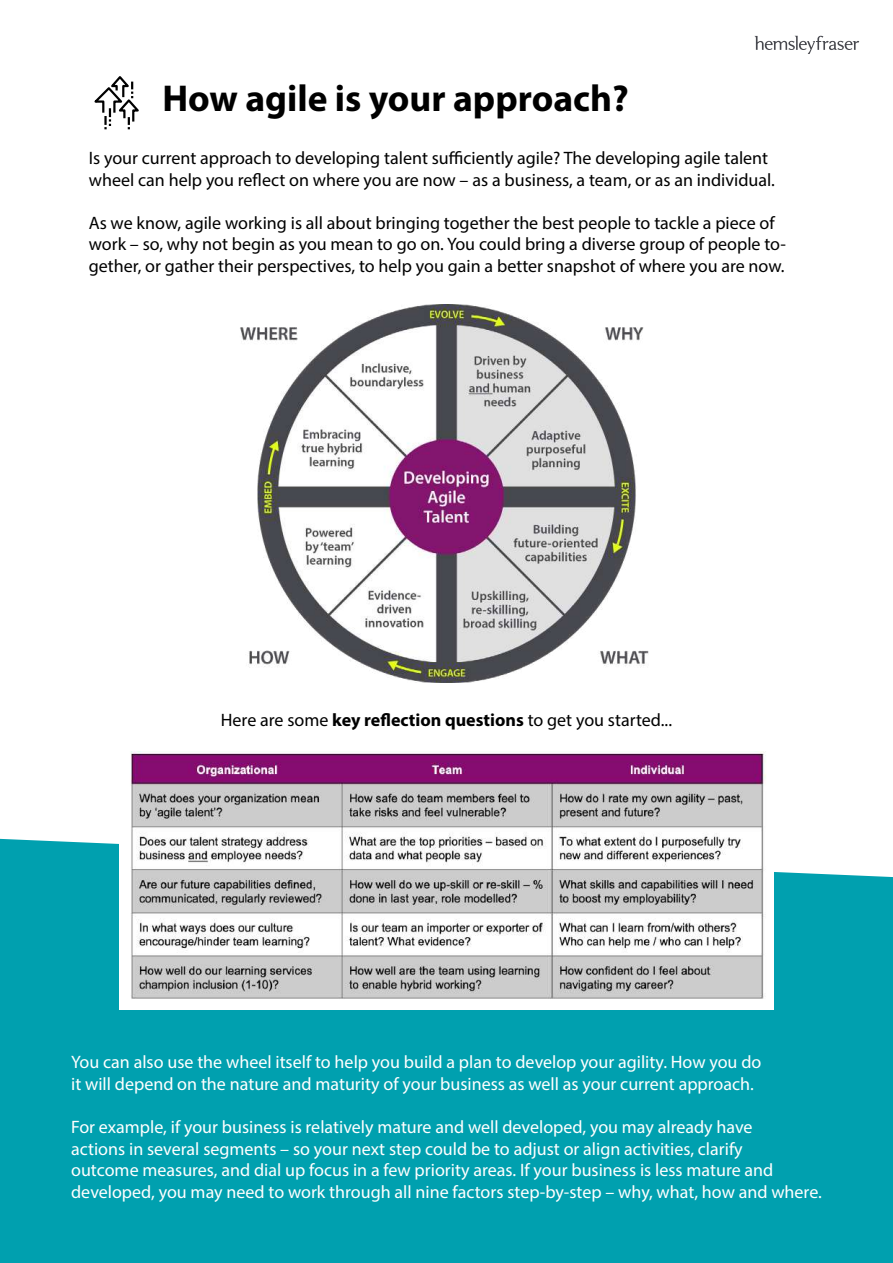
<style>
.page{position:relative;width:893px;height:1263px;background:#fff}
.page>*{position:absolute;margin:0;border:0;box-sizing:border-box;transform-origin:0 0}
.t1{font:700 37.5px "Myriad Pro";color:#000}
.t2{font:18px/21.6px "Myriad Pro";color:#fff}
.t3{font:18px/21.6px "Myriad Pro";color:#000}
.s1{font-weight:700}
</style>
<div class="page">
<div style="left:0;top:839px;width:893px;height:424px;background:#00a0af"></div>
<svg style="left:754px;top:36px;width:105px;height:18px"></svg>
<svg style="left:94px;top:76px;width:45px;height:54px"></svg>
<img style="left:240px;top:305px;width:409px;height:378px">
<img style="left:120px;top:752px;width:653px;height:258px">
<h1 class="t1" style="left:162px;top:73px;width:468px">How agile is your approach?</h1>
<p class="t3" style="left:89px;top:147px;width:688px">Is your current approach to developing talent sufficiently agile? The developing agile talent wheel can help you reflect on where you are now – as a business, a team, or as an individual.</p>
<p class="t3" style="left:89px;top:212px;width:699px">As we know, agile working is all about bringing together the best people to tackle a piece of work – so, why not begin as you mean to go on. You could bring a diverse group of people to&shy;gether, or gather their perspectives, to help you gain a better snapshot of where you are now.</p>
<p class="t3" style="left:221px;top:709px;width:453px">Here are some <span class="s1">key reflection questions</span> to get you started...</p>
<p class="t2" style="left:71px;top:1051px;width:692px">You can also use the wheel itself to help you build a plan to develop your agility. How you do it will depend on the nature and maturity of your business as well as your current approach.</p>
<p class="t2" style="left:71px;top:1116px;width:752px">For example, if your business is relatively mature and well developed, you may already have<br>actions in several segments – so your next step could be to adjust or align activities, clarify<br>outcome measures, and dial up focus in a few priority areas. If your business is less mature and developed, you may need to work through all nine factors step-by-step – why, what, how and where.</p>
</div>
